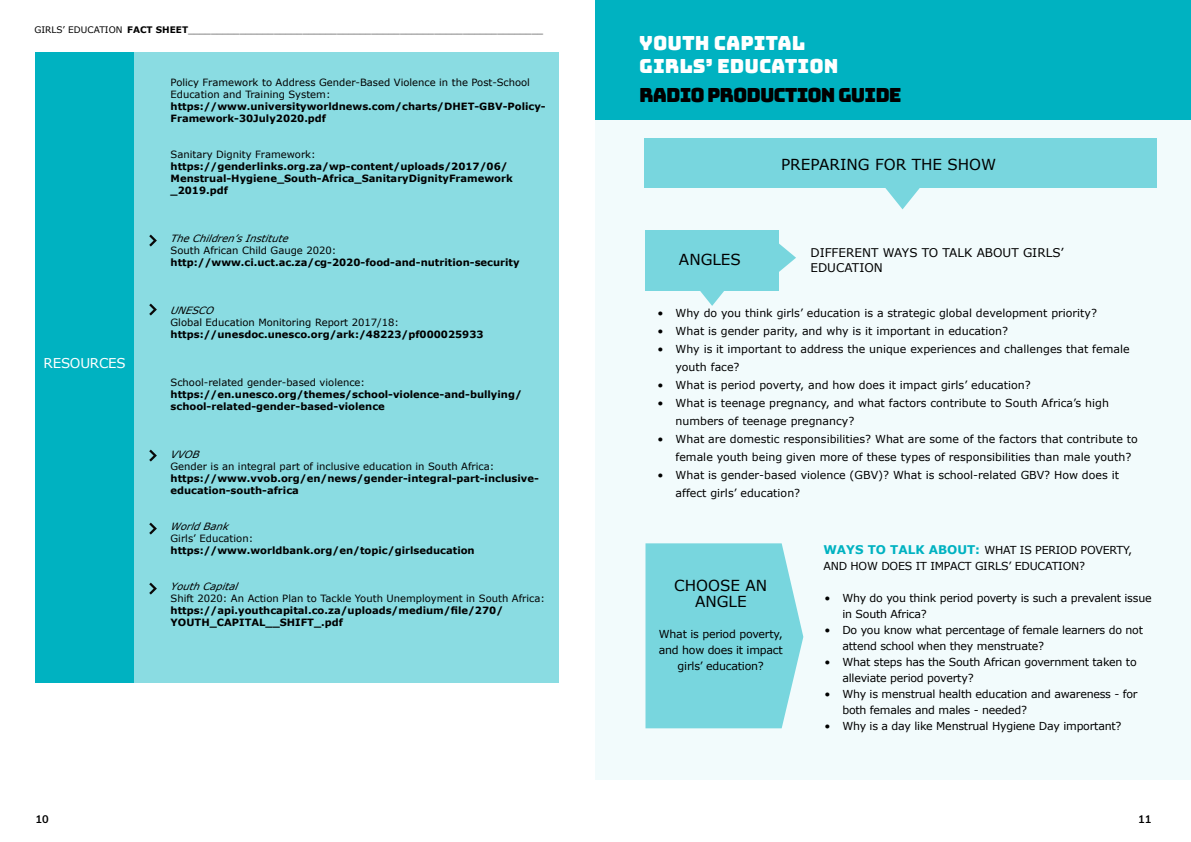
<style>
.page{position:relative;width:1191px;height:842px;background:#fff}
.page>*{position:absolute;margin:0;border:0;box-sizing:border-box;transform-origin:0 0}
.t1{font:19.5px/23px "Bungee";color:#fff}
.t2{font:19.5px "Bungee";letter-spacing:-.05em;color:#000}
.t3{font:15.2px/16.3px "Verdana";color:#000;text-align:center}
.t4{font:13.5px "Verdana";letter-spacing:-.02em;color:#fff}
.t5{font:12px/15px "Verdana";color:#000}
.t6{font:11px/18px "Verdana";color:#000}
.t7{font:11px/16px "Verdana";letter-spacing:-.02em;color:#000}
.t8{font:700 11px "Muli";color:#000}
.t9{font:700 10px/12px "Verdana";color:#000}
.t10{font:10px/12px "Verdana";color:#000}
.t11{font:italic 10px "Verdana";color:#000}
.t12{font:9px "Verdana";color:#000}
.s1{font-weight:700}
.s2{font-weight:700;font-size:12px;color:#00b2c1}
</style>
<div class="page">
<div style="left:595px;top:31px;width:596px;height:749px;background:#f2fbfc"></div>
<div style="left:595px;top:0;width:596px;height:120px;background:#00b2c1"></div>
<div style="left:645px;top:231px;width:133px;height:60px;background:#78d6de"></div>
<svg style="left:778px;top:240px;width:18px;height:35px"></svg>
<svg style="left:700px;top:291px;width:24px;height:15px"></svg>
<svg style="left:645px;top:543px;width:158px;height:185px;background:#80d8e0"></svg>
<div style="left:644px;top:138px;width:512px;height:50px;background:#78d6de"></div>
<svg style="left:885px;top:188px;width:34px;height:21px"></svg>
<div style="left:114px;top:52px;width:445px;height:631px;background:#8adce2"></div>
<div style="left:36px;top:52px;width:98px;height:631px;background:#00b2c1"></div>
<svg style="left:149px;top:235px;width:8px;height:11px"></svg>
<svg style="left:149px;top:523px;width:8px;height:11px"></svg>
<svg style="left:149px;top:583px;width:8px;height:11px"></svg>
<svg style="left:149px;top:450px;width:8px;height:11px"></svg>
<svg style="left:149px;top:304px;width:8px;height:11px"></svg>
<p class="t12" style="left:34px;top:24px;width:510px">GIRLS’ EDUCATION <span class="s1">FACT SHEET</span>______________________________________________________________</p>
<h3 class="t4" style="left:44px;top:355px;width:84px">RESOURCES</h3>
<p class="t10" style="left:170px;top:77px;width:361px">Policy Framework to Address Gender-Based Violence in the Post-School<br>Education and Training System:</p>
<p class="t9" style="left:170px;top:101px;width:377px">https://www.universityworldnews.com/charts/DHET-GBV-Policy-<br>Framework-30July2020.pdf</p>
<p class="t10" style="left:170px;top:149px;width:147px">Sanitary Dignity Framework:</p>
<p class="t9" style="left:170px;top:161px;width:344px">https://genderlinks.org.za/wp-content/uploads/2017/06/<br>Menstrual-Hygiene_South-Africa_SanitaryDignityFramework _2019.pdf</p>
<p class="t11" style="left:170px;top:232px;width:121px">The Children’s Institute</p>
<p class="t10" style="left:170px;top:245px;width:167px">South African Child Gauge 2020:</p>
<p class="t9" style="left:170px;top:257px;width:351px">http://www.ci.uct.ac.za/cg-2020-food-and-nutrition-security</p>
<p class="t11" style="left:170px;top:304px;width:47px">UNESCO</p>
<p class="t10" style="left:170px;top:317px;width:230px">Global Education Monitoring Report 2017/18:</p>
<p class="t9" style="left:170px;top:329px;width:314px">https://unesdoc.unesco.org/ark:/48223/pf000025933</p>
<p class="t10" style="left:170px;top:377px;width:196px">School-related gender-based violence:</p>
<p class="t9" style="left:170px;top:389px;width:353px">https://en.unesco.org/themes/school-violence-and-bullying/ school-related-gender-based-violence</p>
<p class="t11" style="left:170px;top:448px;width:32px">VVOB</p>
<p class="t10" style="left:170px;top:461px;width:325px">Gender is an integral part of inclusive education in South Africa:</p>
<p class="t9" style="left:170px;top:473px;width:370px">https://www.vvob.org/en/news/gender-integral-part-inclusive&shy;education-south-africa</p>
<p class="t11" style="left:170px;top:520px;width:59px">World Bank</p>
<p class="t10" style="left:170px;top:533px;width:84px">Girls’ Education:</p>
<p class="t9" style="left:170px;top:545px;width:306px">https://www.worldbank.org/en/topic/girlseducation</p>
<p class="t11" style="left:170px;top:580px;width:71px">Youth Capital</p>
<p class="t10" style="left:170px;top:593px;width:376px">Shift 2020: An Action Plan to Tackle Youth Unemployment in South Africa:</p>
<p class="t9" style="left:170px;top:605px;width:334px">https://api.youthcapital.co.za/uploads/medium/file/270/<br>YOUTH_CAPITAL__SHIFT_.pdf</p>
<h1 class="t1" style="left:639px;top:32px;width:201px">YOUTH CAPITAL<br>GIRLS’ EDUCATION</h1>
<h1 class="t2" style="left:639px;top:84px;width:264px">RADIO PRODUCTION GUIDE</h1>
<h2 class="t3" style="left:679px;top:252px;width:63px">ANGLES</h2>
<h2 class="t3" style="left:781px;top:156px;width:217px">PREPARING FOR THE SHOW</h2>
<p class="t5" style="left:810px;top:246px;width:255px">DIFFERENT WAYS TO TALK ABOUT GIRLS’<br>EDUCATION</p>
<p class="t6" style="left:657px;top:304px;width:441px">• Why do you think girls’ education is a strategic global development priority?</p>
<p class="t6" style="left:657px;top:322px;width:352px">• What is gender parity, and why is it important in education?</p>
<p class="t6" style="left:675px;top:340px;width:455px;text-indent:-18px">• Why is it important to address the unique experiences and challenges that female youth face?</p>
<p class="t6" style="left:657px;top:376px;width:375px">• What is period poverty, and how does it impact girls’ education?</p>
<p class="t6" style="left:675px;top:394px;width:435px;text-indent:-18px">• What is teenage pregnancy, and what factors contribute to South Africa’s high numbers of teenage pregnancy?</p>
<p class="t6" style="left:675px;top:430px;width:464px;text-indent:-18px">• What are domestic responsibilities? What are some of the factors that contribute to female youth being given more of these types of responsibilities than male youth?</p>
<p class="t6" style="left:675px;top:466px;width:445px;text-indent:-18px">• What is gender-based violence (GBV)? What is school-related GBV? How does it affect girls’ education?</p>
<h2 class="t3" style="left:674px;top:577px;width:95px">CHOOSE AN<br>ANGLE</h2>
<p class="t7" style="left:659px;top:626px;width:125px;text-align:center">What is period poverty, and how does it impact girls’ education?</p>
<p class="t7" style="left:823px;top:542px;width:310px"><span class="s2">WAYS TO TALK ABOUT:</span> WHAT IS PERIOD POVERTY,<br>AND HOW DOES IT IMPACT GIRLS’ EDUCATION?</p>
<p class="t7" style="left:842px;top:590px;width:311px;text-indent:-18px">• Why do you think period poverty is such a prevalent issue in South Africa?</p>
<p class="t7" style="left:842px;top:622px;width:302px;text-indent:-18px">• Do you know what percentage of female learners do not attend school when they menstruate?</p>
<p class="t7" style="left:842px;top:654px;width:296px;text-indent:-18px">• What steps has the South African government taken to alleviate period poverty?</p>
<p class="t7" style="left:842px;top:686px;width:297px;text-indent:-18px">• Why is menstrual health education and awareness - for both females and males - needed?</p>
<p class="t7" style="left:824px;top:718px;width:299px">• Why is a day like Menstrual Hygiene Day important?</p>
<p class="t8" style="left:35px;top:810px;width:15px">10</p>
<p class="t8" style="left:1138px;top:810px;width:15px">11</p>
</div>
